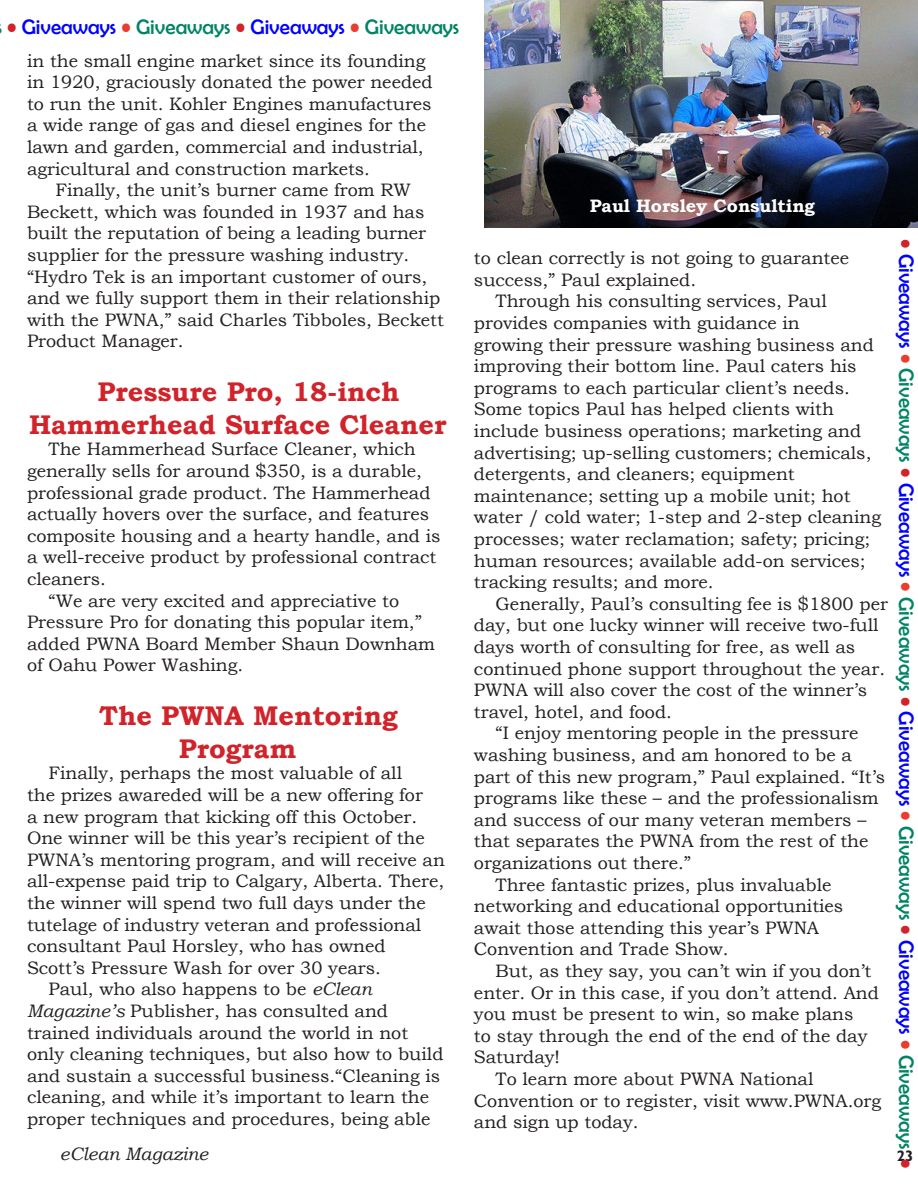
<style>
.page{position:relative;width:918px;height:1188px;background:#fff}
.page>*{position:absolute;margin:0;border:0;box-sizing:border-box;transform-origin:0 0}
.t1{font:700 27px/32.4px "Bookman Old Style";color:#d1232a}
.t2{font:21px "Berlin Sans FB";color:#00f}
.t3{font:18px/21.6px "Bookman Old Style";color:#231f20}
.t4{font:700 18px "Bookman Old Style";color:#fff}
.t5{font:italic 18px "Bookman Old Style";color:#231f20}
.t6{font:700 15px "Gill Sans";color:#231f20}
.s1{color:#d1232a}
.s2{color:#ea3d2f}
.s3{color:#008465}
.s4{font-style:italic}
</style>
<div class="page">
<img style="left:484px;top:0;width:434px;height:228px">
<p class="t2" style="left:7px;top:15px;width:454px"><span class="s1">•</span> Giveaways <span class="s2">•</span> <span class="s3">Giveaways</span> <span class="s1">•</span> Giveaways <span class="s2">•</span> <span class="s3">Giveaways</span></p>
<p class="t3" style="left:27px;top:50px;width:407px">in the small engine market since its founding in 1920, graciously donated the power needed to run the unit. Kohler Engines manufactures a wide range of gas and diesel engines for the lawn and garden, commercial and industrial, agricultural and construction markets.</p>
<p class="t3" style="left:27px;top:179px;width:418px;text-indent:28px">Finally, the unit’s burner came from RW Beckett, which was founded in 1937 and has built the reputation of being a leading burner supplier for the pressure washing industry. “Hydro Tek is an important customer of ours, and we fully support them in their relationship with the PWNA,” said Charles Tibboles, Beckett Product Manager.</p>
<p class="t1" style="left:29px;top:376px;width:419px;text-indent:69px">Pressure Pro, 18-inch<br>Hammerhead Surface Cleaner</p>
<p class="t3" style="left:27px;top:439px;width:415px;text-indent:22px">The Hammerhead Surface Cleaner, which generally sells for around $350, is a durable, professional grade product. The Hammerhead actually hovers over the surface, and features composite housing and a hearty handle, and is a well-receive product by professional contract cleaners.</p>
<p class="t3" style="left:27px;top:590px;width:410px;text-indent:22px">“We are very excited and appreciative to Pressure Pro for donating this popular item,” added PWNA Board Member Shaun Downham of Oahu Power Washing.</p>
<p class="t1" style="left:179px;top:700px;width:220px;text-indent:-80px">The PWNA Mentoring<br>Program</p>
<p class="t3" style="left:27px;top:763px;width:419px;text-indent:22px">Finally, perhaps the most valuable of all<br>the prizes awareded will be a new offering for<br>a new program that kicking off this October.<br>One winner will be this year’s recipient of the PWNA’s mentoring program, and will receive an all-expense paid trip to Calgary, Alberta. There, the winner will spend two full days under the tutelage of industry veteran and professional consultant Paul Horsley, who has owned Scott’s Pressure Wash for over 30 years.</p>
<p class="t3" style="left:27px;top:979px;width:418px;text-indent:22px">Paul, who also happens to be <span class="s4">eClean Magazine’s</span> Publisher, has consulted and trained individuals around the world in not only cleaning techniques, but also how to build and sustain a successful business.“Cleaning is cleaning, and while it’s important to learn the proper techniques and procedures, being able</p>
<p class="t4" style="left:590px;top:193px;width:227px">Paul Horsley Consulting</p>
<p class="t2" style="left:918px;top:239px;width:931px;rotate:90deg"><span class="s1">•</span> Giveaways <span class="s2">•</span> <span class="s3">Giveaways</span> <span class="s1">•</span> Giveaways <span class="s2">•</span> <span class="s3">Giveaways</span> <span class="s1">•</span> Giveaways <span class="s2">•</span> <span class="s3">Giveaways</span> <span class="s1">•</span> Giveaways <span class="s2">•</span> <span class="s3">Giveaways</span> <span class="s1">•</span></p>
<p class="t3" style="left:474px;top:247px;width:377px">to clean correctly is not going to guarantee success,” Paul explained.</p>
<p class="t3" style="left:474px;top:291px;width:409px;text-indent:22px">Through his consulting services, Paul provides companies with guidance in<br>growing their pressure washing business and improving their bottom line. Paul caters his programs to each particular client’s needs.<br>Some topics Paul has helped clients with include business operations; marketing and advertising; up-selling customers; chemicals, detergents, and cleaners; equipment maintenance; setting up a mobile unit; hot water / cold water; 1-step and 2-step cleaning processes; water reclamation; safety; pricing; human resources; available add-on services; tracking results; and more.</p>
<p class="t3" style="left:474px;top:593px;width:416px;text-indent:22px">Generally, Paul’s consulting fee is $1800 per day, but one lucky winner will receive two-full days worth of consulting for free, as well as continued phone support throughout the year.<br>PWNA will also cover the cost of the winner’s travel, hotel, and food.</p>
<p class="t3" style="left:474px;top:723px;width:413px;text-indent:22px">“I enjoy mentoring people in the pressure washing business, and am honored to be a part of this new program,” Paul explained. “It’s programs like these – and the professionalism and success of our many veteran members – that separates the PWNA from the rest of the organizations out there.”</p>
<p class="t3" style="left:474px;top:874px;width:371px;text-indent:22px">Three fantastic prizes, plus invaluable networking and educational opportunities await those attending this year’s PWNA Convention and Trade Show.</p>
<p class="t3" style="left:474px;top:960px;width:407px;text-indent:22px">But, as they say, you can’t win if you don’t enter. Or in this case, if you don’t attend. And you must be present to win, so make plans<br>to stay through the end of the end of the day Saturday!</p>
<p class="t3" style="left:474px;top:1068px;width:409px;text-indent:22px">To learn more about PWNA National<br>Convention or to register, visit www.PWNA.org and sign up today.</p>
<p class="t5" style="left:60px;top:1142px;width:150px">eClean Magazine</p>
<p class="t6" style="left:897px;top:1147px;width:18px">23</p>
</div>
